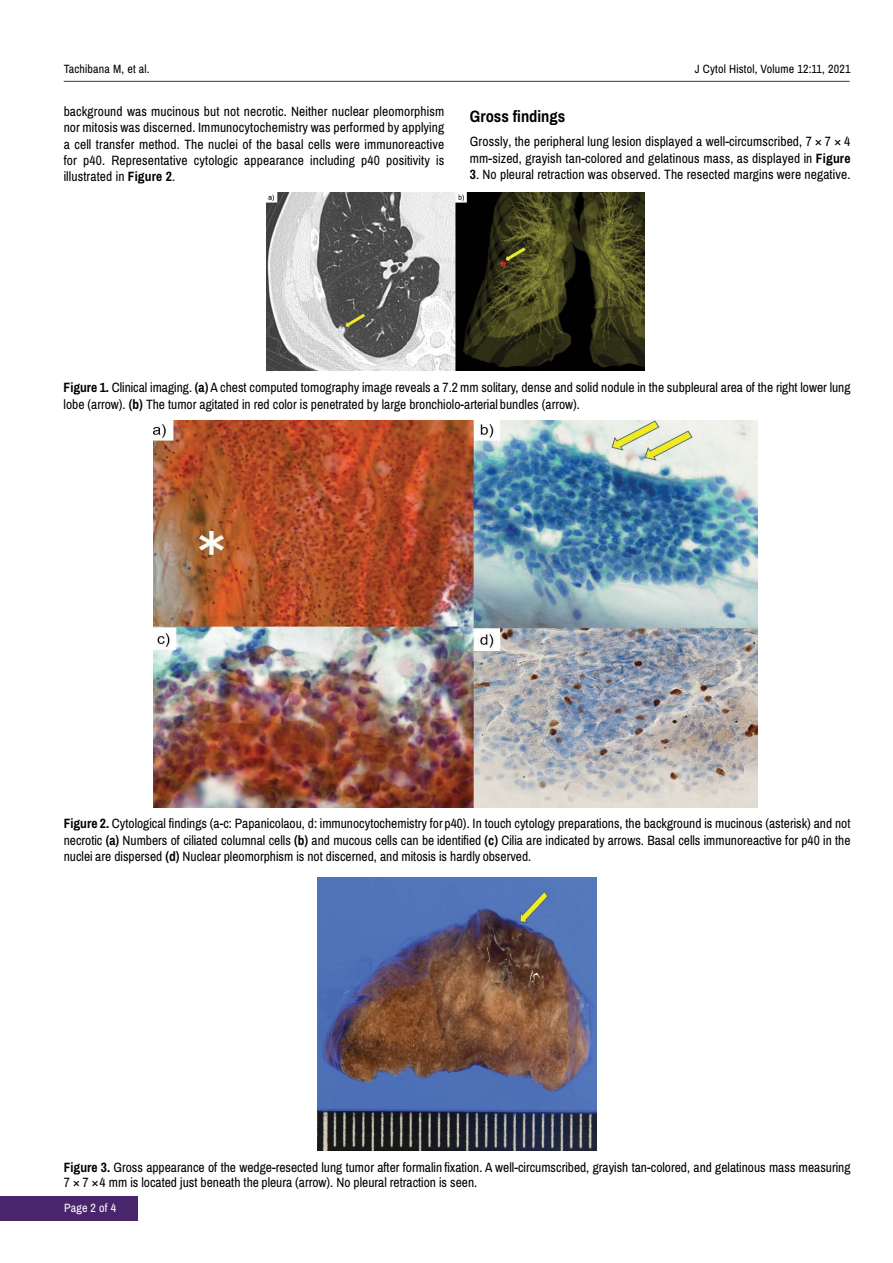
<style>
.page{position:relative;width:893px;height:1263px;background:#fff}
.page>*{position:absolute;margin:0;border:0;box-sizing:border-box;transform-origin:0 0}
.t1{font:700 16.5px "Archivo Narrow";color:#000}
.t2{font:13.5px/16.2px "Archivo Narrow";color:#000}
.t3{font:12px "Archivo Narrow";letter-spacing:.015em;color:#000}
.t4{font:12px "Archivo Narrow";letter-spacing:.015em;color:#fff}
.s1{font-weight:700}
</style>
<div class="page">
<hr style="left:64px;top:81px;width:786px;height:1px;background:#49266c">
<div style="left:0;top:1196px;width:137px;height:24px;background:#49266c"></div>
<img style="left:267px;top:192px;width:378px;height:179px">
<img style="left:154px;top:421px;width:603px;height:386px">
<img style="left:317px;top:878px;width:280px;height:273px">
<p class="t3" style="left:64px;top:61px;width:87px">Tachibana M, et al.</p>
<p class="t3" style="left:695px;top:61px;width:157px">J Cytol Histol, Volume 12:11, 2021</p>
<p class="t2" style="left:64px;top:104px;width:382px;text-align:justify">background was mucinous but not necrotic. Neither nuclear pleomorphism nor mitosis was discerned. Immunocytochemistry was performed by applying a cell transfer method. The nuclei of the basal cells were immunoreactive for p40. Representative cytologic appearance including p40 positivity is illustrated in <span class="s1">Figure 2</span>.</p>
<p class="t1" style="left:470px;top:106px;width:97px">Gross findings</p>
<p class="t2" style="left:470px;top:134px;width:382px">Grossly, the peripheral lung lesion displayed a well-circumscribed, 7 × 7 × 4 mm-sized, grayish tan-colored and gelatinous mass, as displayed in <span class="s1">Figure</span></p>
<p class="t2" style="left:470px;top:166px;width:382px"><span class="s1">3</span>. No pleural retraction was observed. The resected margins were negative.</p>
<p class="t2" style="left:64px;top:379px;width:788px"><span class="s1">Figure 1.</span> Clinical imaging. <span class="s1">(a)</span> A chest computed tomography image reveals a 7.2 mm solitary, dense and solid nodule in the subpleural area of the right lower lung lobe (arrow). <span class="s1">(b)</span> The tumor agitated in red color is penetrated by large bronchiolo-arterial bundles (arrow).</p>
<p class="t2" style="left:64px;top:815px;width:788px;text-align:justify"><span class="s1">Figure 2.</span> Cytological findings (a-c: Papanicolaou, d: immunocytochemistry for p40). In touch cytology preparations, the background is mucinous (asterisk) and not necrotic <span class="s1">(a)</span> Numbers of ciliated columnal cells <span class="s1">(b)</span> and mucous cells can be identified <span class="s1">(c)</span> Cilia are indicated by arrows. Basal cells immunoreactive for p40 in the nuclei are dispersed <span class="s1">(d)</span> Nuclear pleomorphism is not discerned, and mitosis is hardly observed.</p>
<p class="t2" style="left:64px;top:1160px;width:788px;line-height:14.9px"><span class="s1">Figure 3.</span> Gross appearance of the wedge-resected lung tumor after formalin fixation. A well-circumscribed, grayish tan-colored, and gelatinous mass measuring<br>7 × 7 × 4 mm is located just beneath the pleura (arrow). No pleural retraction is seen.</p>
<p class="t4" style="left:64px;top:1201px;width:54px">Page 2 of 4</p>
</div>
